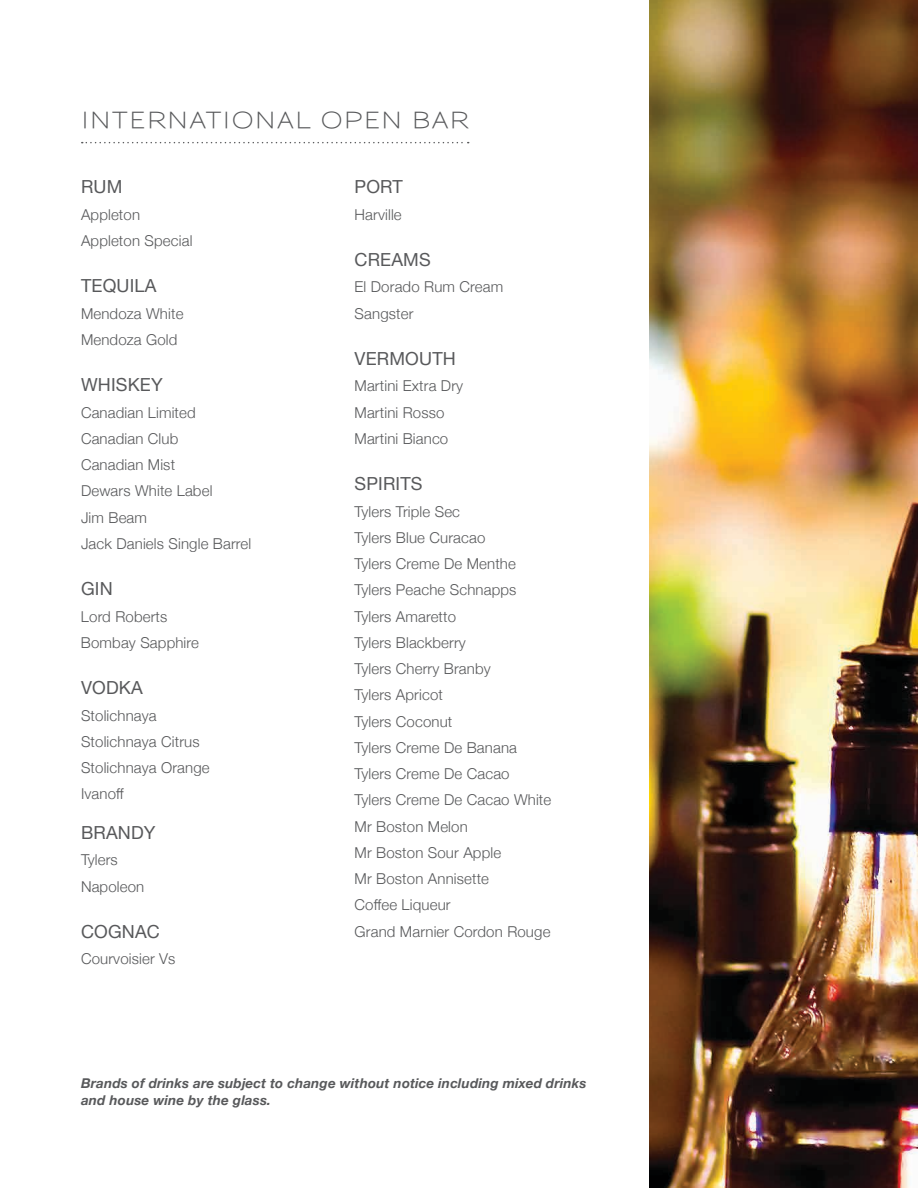
<style>
.page{position:relative;width:918px;height:1188px;background:#fff}
.page>*{position:absolute;margin:0;border:0;box-sizing:border-box;transform-origin:0 0}
.t1{font:600 22.5px "Sansumi";letter-spacing:.055em;color:#58595b;scale:1.04 1}
.t2{font:18px "Helvetica Neue";letter-spacing:.01em;color:#58595b}
.t3{font:300 15px/26.2px "Helvetica Neue";letter-spacing:.01em;color:#58595b}
.t4{font:italic 700 13.5px/16.5px "Helvetica Neue";letter-spacing:.01em;color:#58595b}
</style>
<div class="page">
<svg style="left:82px;top:142px;width:387px;height:1px"></svg>
<img style="left:649px;top:0;width:269px;height:1188px">
<h1 class="t1" style="left:81px;top:108px;width:374px">INTERNATIONAL OPEN BAR</h1>
<p class="t2" style="left:81px;top:174px;width:43px">RUM</p>
<p class="t3" style="left:81px;top:200px;width:113px">Appleton<br>Appleton Special</p>
<p class="t2" style="left:81px;top:273px;width:77px">TEQUILA</p>
<p class="t3" style="left:81px;top:299px;width:104px">Mendoza White<br>Mendoza Gold</p>
<p class="t2" style="left:81px;top:372px;width:83px">WHISKEY</p>
<p class="t3" style="left:81px;top:398px;width:172px">Canadian Limited<br>Canadian Club<br>Canadian Mist<br>Dewars White Label<br>Jim Beam<br>Jack Daniels Single Barrel</p>
<p class="t2" style="left:81px;top:576px;width:33px">GIN</p>
<p class="t3" style="left:81px;top:602px;width:119px">Lord Roberts<br>Bombay Sapphire</p>
<p class="t2" style="left:81px;top:675px;width:63px">VODKA</p>
<p class="t3" style="left:81px;top:701px;width:130px">Stolichnaya<br>Stolichnaya Citrus<br>Stolichnaya Orange<br>Ivanoff</p>
<p class="t2" style="left:81px;top:820px;width:76px">BRANDY</p>
<p class="t3" style="left:81px;top:846px;width:65px">Tylers<br>Napoleon</p>
<p class="t2" style="left:81px;top:919px;width:80px">COGNAC</p>
<p class="t3" style="left:81px;top:945px;width:96px">Courvoisier Vs</p>
<p class="t2" style="left:355px;top:174px;width:50px">PORT</p>
<p class="t3" style="left:355px;top:200px;width:49px">Harville</p>
<p class="t2" style="left:355px;top:247px;width:78px">CREAMS</p>
<p class="t3" style="left:355px;top:273px;width:150px">El Dorado Rum Cream<br>Sangster</p>
<p class="t2" style="left:355px;top:346px;width:103px">VERMOUTH</p>
<p class="t3" style="left:355px;top:372px;width:110px">Martini Extra Dry<br>Martini Rosso<br>Martini Bianco</p>
<p class="t2" style="left:355px;top:471px;width:70px">SPIRITS</p>
<p class="t3" style="left:355px;top:497px;width:198px">Tylers Triple Sec<br>Tylers Blue Curacao<br>Tylers Creme De Menthe<br>Tylers Peache Schnapps<br>Tylers Amaretto<br>Tylers Blackberry<br>Tylers Cherry Branby<br>Tylers Apricot<br>Tylers Coconut<br>Tylers Creme De Banana<br>Tylers Creme De Cacao<br>Tylers Creme De Cacao White<br>Mr Boston Melon<br>Mr Boston Sour Apple<br>Mr Boston Annisette<br>Coffee Liqueur<br>Grand Marnier Cordon Rouge</p>
<p class="t4" style="left:81px;top:1076px;width:507px">Brands of drinks are subject to change without notice including mixed drinks and house wine by the glass.</p>
</div>
